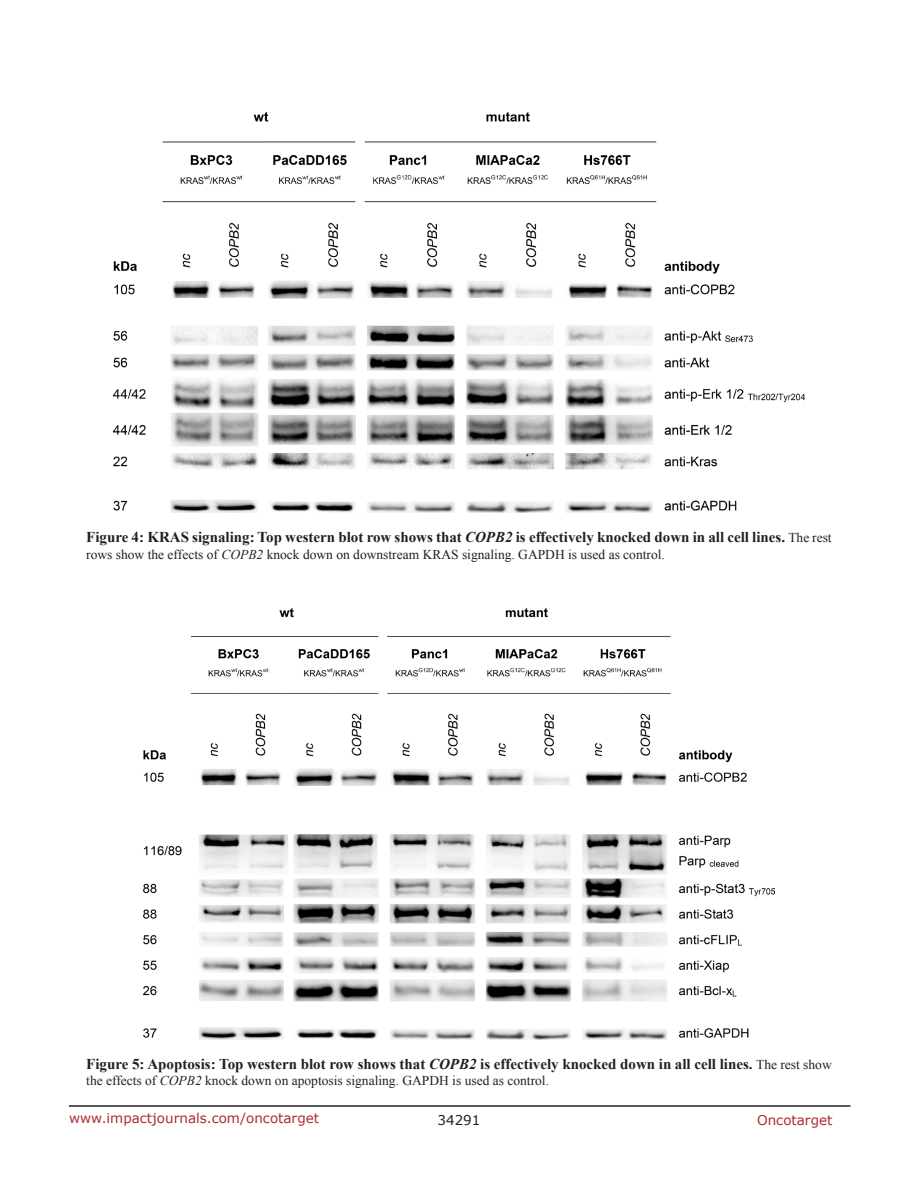
<style>
.page{position:relative;width:918px;height:1188px;background:#fff}
.page>*{position:absolute;margin:0;border:0;box-sizing:border-box;transform-origin:0 0}
.FigureText{font:700 15px "Times New Roman";color:#231f20}
.FigureText-2{font:13.5px "Times New Roman";color:#231f20}
.t1{font:13.5px "Verdana";color:#ac2b31}
.t2{font:13.5px "Verdana";color:#231f20}
.s1{font-style:italic}
.s2{font-weight:400;font-size:13.5px}
</style>
<div class="page">
<hr style="left:69px;top:1105px;width:781px;height:2px;background:#231f20">
<img style="left:143px;top:609px;width:632px;height:431px">
<img style="left:113px;top:112px;width:692px;height:400px">
<p class="FigureText" style="left:86px;top:527px;width:747px">Figure 4: KRAS signaling: Top western blot row shows that <span class="s1">COPB2</span> is effectively knocked down in all cell lines. <span class="s2">The rest</span></p>
<p class="FigureText-2" style="left:86px;top:545px;width:580px">rows show the effects of <span class="s1">COPB2</span> knock down on downstream KRAS signaling. GAPDH is used as control.</p>
<p class="FigureText" style="left:86px;top:1054px;width:747px">Figure 5: Apoptosis: Top western blot row shows that <span class="s1">COPB2</span> is effectively knocked down in all cell lines. <span class="s2">The rest show</span></p>
<p class="FigureText-2" style="left:86px;top:1072px;width:464px">the effects of <span class="s1">COPB2</span> knock down on apoptosis signaling. GAPDH is used as control.</p>
<p class="t1" style="left:69px;top:1109px;width:252px">www.impactjournals.com/oncotarget</p>
<p class="t2" style="left:438px;top:1111px;width:44px">34291</p>
<p class="t1" style="left:757px;top:1111px;width:77px">Oncotarget</p>
</div>
